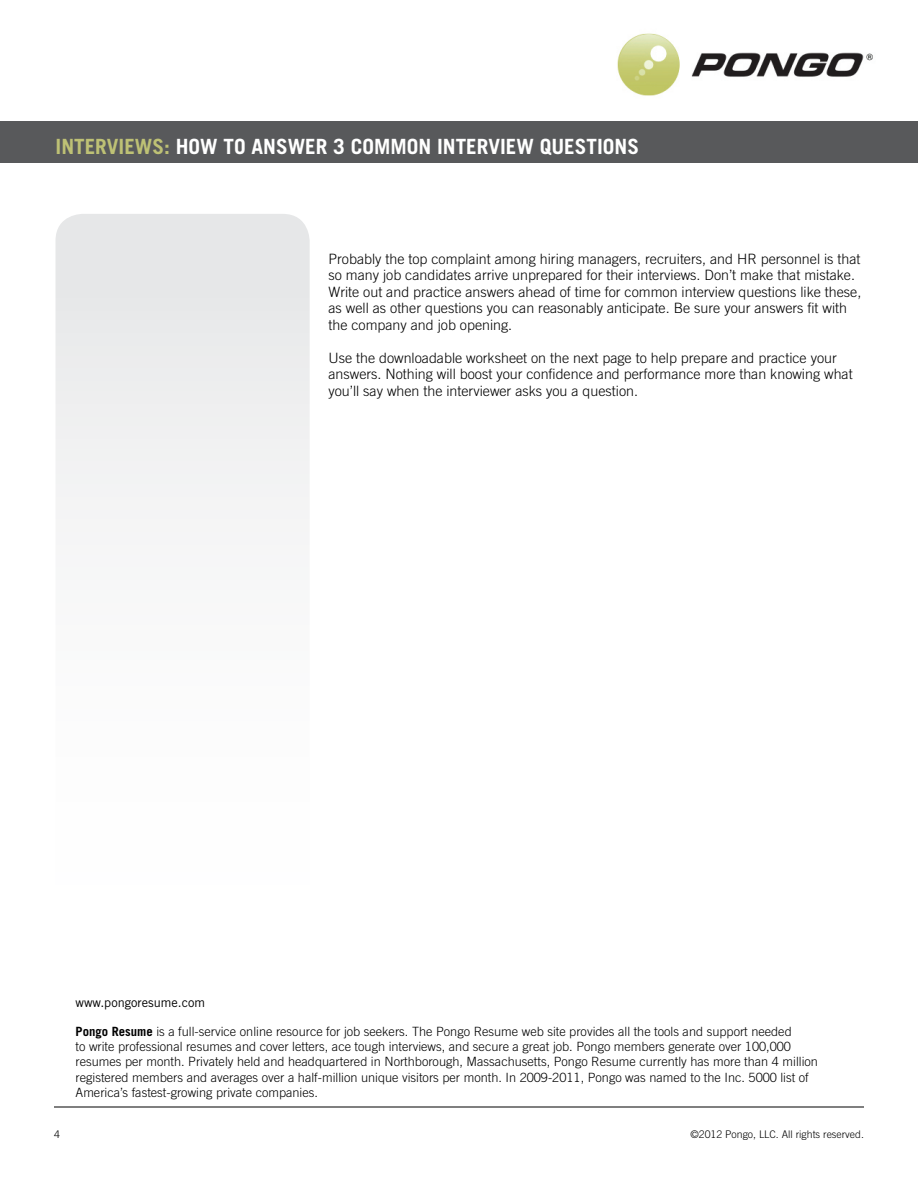
<style>
.page{position:relative;width:918px;height:1188px;background:#fff}
.page>*{position:absolute;margin:0;border:0;box-sizing:border-box;transform-origin:0 0}
.t1{font:700 21px "Trade Gothic";color:#fff}
.t2{font:700 21px "Trade Gothic";color:#bec175}
.t3{font:300 14.25px/16.5px "Trade Gothic";color:#000}
.t4{font:300 12.75px/15.3px "Trade Gothic";color:#000}
.t5{font:12.75px "Trade Gothic";color:#000}
.t6{font:300 10.5px "Trade Gothic";color:#000}
.s1{color:#fff}
.s2{font-weight:700}
</style>
<div class="page">
<hr style="left:54px;top:1107px;width:810px;height:1px;background:#000">
<div style="left:0;top:121px;width:918px;height:42px;background:#58595b"></div>
<div style="left:56px;top:214px;width:254px;height:305px;background:#ecedee"></div>
<img style="left:617px;top:33px;width:256px;height:63px">
<h1 class="t2" style="left:56px;top:133px;width:222px">INTERVIEWS: <span class="s1">HOW TO ANSWER</span></h1>
<h1 class="t1" style="left:333px;top:133px;width:122px">3 COMMON INTERVIEW</h1>
<h1 class="t1" style="left:540px;top:133px;width:35px">QUESTI</h1>
<h1 class="t1" style="left:603px;top:133px;width:24px">ONS</h1>
<p class="t3" style="left:328px;top:250px;width:534px">Probably the top complaint among hiring managers, recruiters, and HR personnel is that so many job candidates arrive unprepared for their interviews. Don’t make that mistake.<br>Write out and practice answers ahead of time for common interview questions like these, as well as other questions you can reasonably anticipate. Be sure your answers fit with the company and job opening.</p>
<p class="t3" style="left:328px;top:349px;width:526px">Use the downloadable worksheet on the next page to help prepare and practice your answers. Nothing will boost your confidence and performance more than knowing what you’ll say when the interviewer asks you a question.</p>
<p class="t5" style="left:76px;top:995px;width:131px">www.pongoresume.com</p>
<p class="t4" style="left:76px;top:1023px;width:744px"><span class="s2">PONGO RESUME</span> is a full-service online resource for job seekers. The Pongo Resume web site provides all the tools and support needed<br>to write professional resumes and cover letters, ace tough interviews, and secure a great job. Pongo members generate over 100,000 resumes per month. Privately held and headquartered in Northborough, Massachusetts, Pongo Resume currently has more than 4 million registered members and averages over a half-million unique visitors per month. In 2009-2011, Pongo was named to the Inc. 5000 list of America’s fastest-growing private companies.</p>
<p class="t6" style="left:54px;top:1128px;width:7px">4</p>
<p class="t6" style="left:690px;top:1128px;width:175px">©2012 Pongo, LLC. All rights reserved.</p>
</div>
